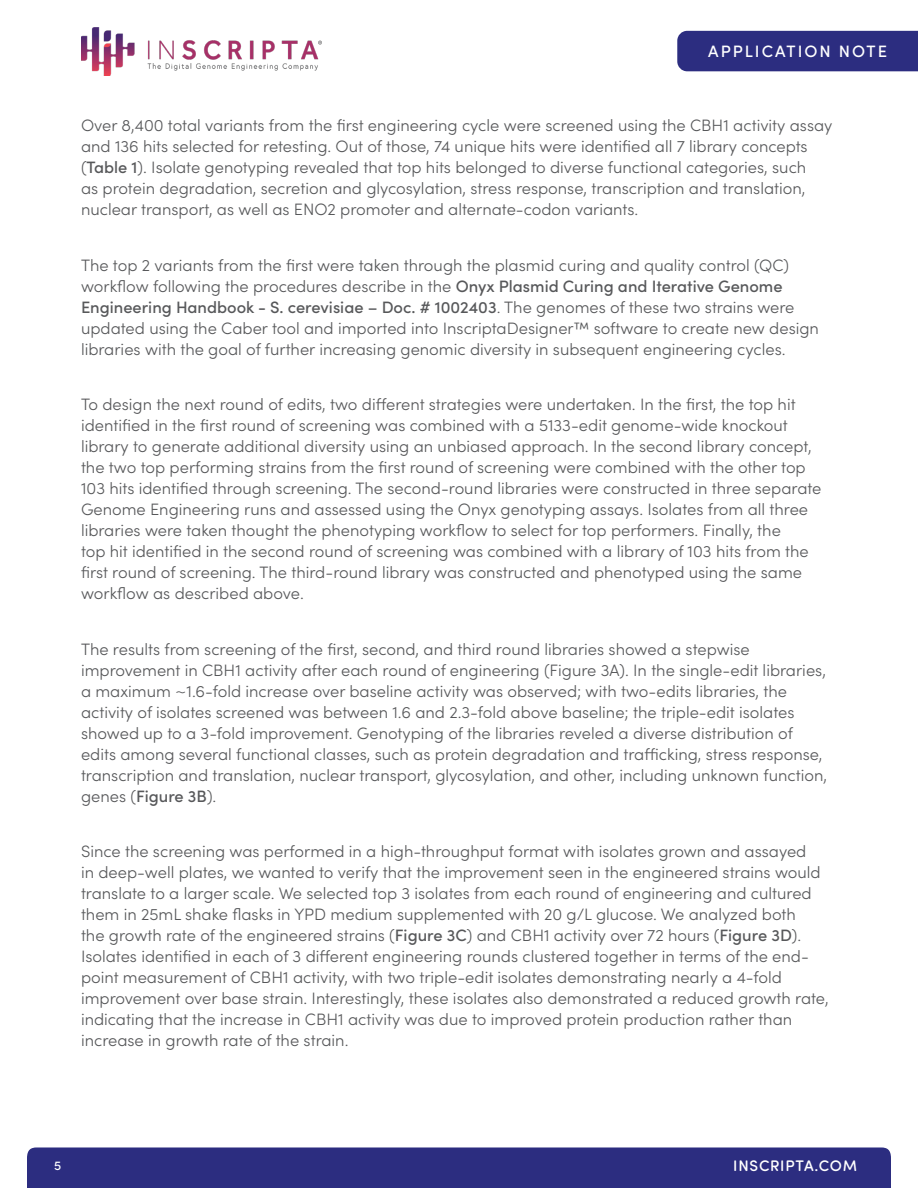
<style>
.page{position:relative;width:918px;height:1188px;background:#fff}
.page>*{position:absolute;margin:0;border:0;box-sizing:border-box;transform-origin:0 0}
.t1{font:300 16.5px/21px "Sofia Pro";color:#57585a}
.t2{font:500 16.5px "Sofia Pro";letter-spacing:.12em;color:#fff}
.t3{font:500 15.3px "Sofia Pro Soft";letter-spacing:.05em;color:#fff}
.t4{font:500 12.75px "Sofia Pro";color:#fff}
.s1{font-weight:500}
</style>
<div class="page">
<div style="left:27px;top:1147px;width:864px;height:41px;background:#2c2d80"></div>
<img style="left:81px;top:28px;width:240px;height:48px">
<div style="left:677px;top:31px;width:241px;height:40px;background:#2c2d80"></div>
<p class="t2" style="left:708px;top:39px;width:180px">APPLICATION NOTE</p>
<p class="t1" style="left:81px;top:114px;width:753px">Over 8,400 total variants from the first engineering cycle were screened using the CBH1 activity assay and 136 hits selected for retesting. Out of those, 74 unique hits were identified all 7 library concepts (<span class="s1">Table 1</span>). Isolate genotyping revealed that top hits belonged to diverse functional categories, such<br>as protein degradation, secretion and glycosylation, stress response, transcription and translation, nuclear transport, as well as ENO2 promoter and alternate-codon variants.</p>
<p class="t1" style="left:81px;top:253px;width:739px">The top 2 variants from the first were taken through the plasmid curing and quality control (QC) workflow following the procedures describe in the <span class="s1">Onyx Plasmid Curing and Iterative Genome Engineering Handbook - S. cerevisiae – Doc. # 1002403</span>. The genomes of these two strains were updated using the Caber tool and imported into InscriptaDesigner™ software to create new design libraries with the goal of further increasing genomic diversity in subsequent engineering cycles.</p>
<p class="t1" style="left:81px;top:393px;width:742px">To design the next round of edits, two different strategies were undertaken. In the first, the top hit identified in the first round of screening was combined with a 5133-edit genome-wide knockout library to generate additional diversity using an unbiased approach. In the second library concept, the two top performing strains from the first round of screening were combined with the other top 103 hits identified through screening. The second-round libraries were constructed in three separate Genome Engineering runs and assessed using the Onyx genotyping assays. Isolates from all three libraries were taken thought the phenotyping workflow to select for top performers. Finally, the<br>top hit identified in the second round of screening was combined with a library of 103 hits from the first round of screening. The third-round library was constructed and phenotyped using the same workflow as described above.</p>
<p class="t1" style="left:81px;top:637px;width:748px">The results from screening of the first, second, and third round libraries showed a stepwise improvement in CBH1 activity after each round of engineering (Figure 3A). In the single-edit libraries, a maximum ~1.6-fold increase over baseline activity was observed; with two-edits libraries, the activity of isolates screened was between 1.6 and 2.3-fold above baseline; the triple-edit isolates showed up to a 3-fold improvement. Genotyping of the libraries reveled a diverse distribution of edits among several functional classes, such as protein degradation and trafficking, stress response, transcription and translation, nuclear transport, glycosylation, and other, including unknown function, genes (<span class="s1">Figure 3B</span>).</p>
<p class="t1" style="left:81px;top:840px;width:749px">Since the screening was performed in a high-throughput format with isolates grown and assayed<br>in deep-well plates, we wanted to verify that the improvement seen in the engineered strains would translate to a larger scale. We selected top 3 isolates from each round of engineering and cultured them in 25mL shake flasks in YPD medium supplemented with 20 g/L glucose. We analyzed both<br>the growth rate of the engineered strains (<span class="s1">Figure 3C</span>) and CBH1 activity over 72 hours (<span class="s1">Figure 3D</span>).<br>Isolates identified in each of 3 different engineering rounds clustered together in terms of the end&shy;point measurement of CBH1 activity, with two triple-edit isolates demonstrating nearly a 4-fold improvement over base strain. Interestingly, these isolates also demonstrated a reduced growth rate, indicating that the increase in CBH1 activity was due to improved protein production rather than increase in growth rate of the strain.</p>
<p class="t4" style="left:54px;top:1156px;width:9px">5</p>
<p class="t3" style="left:733px;top:1154px;width:125px">INSCRIPTA.COM</p>
</div>
